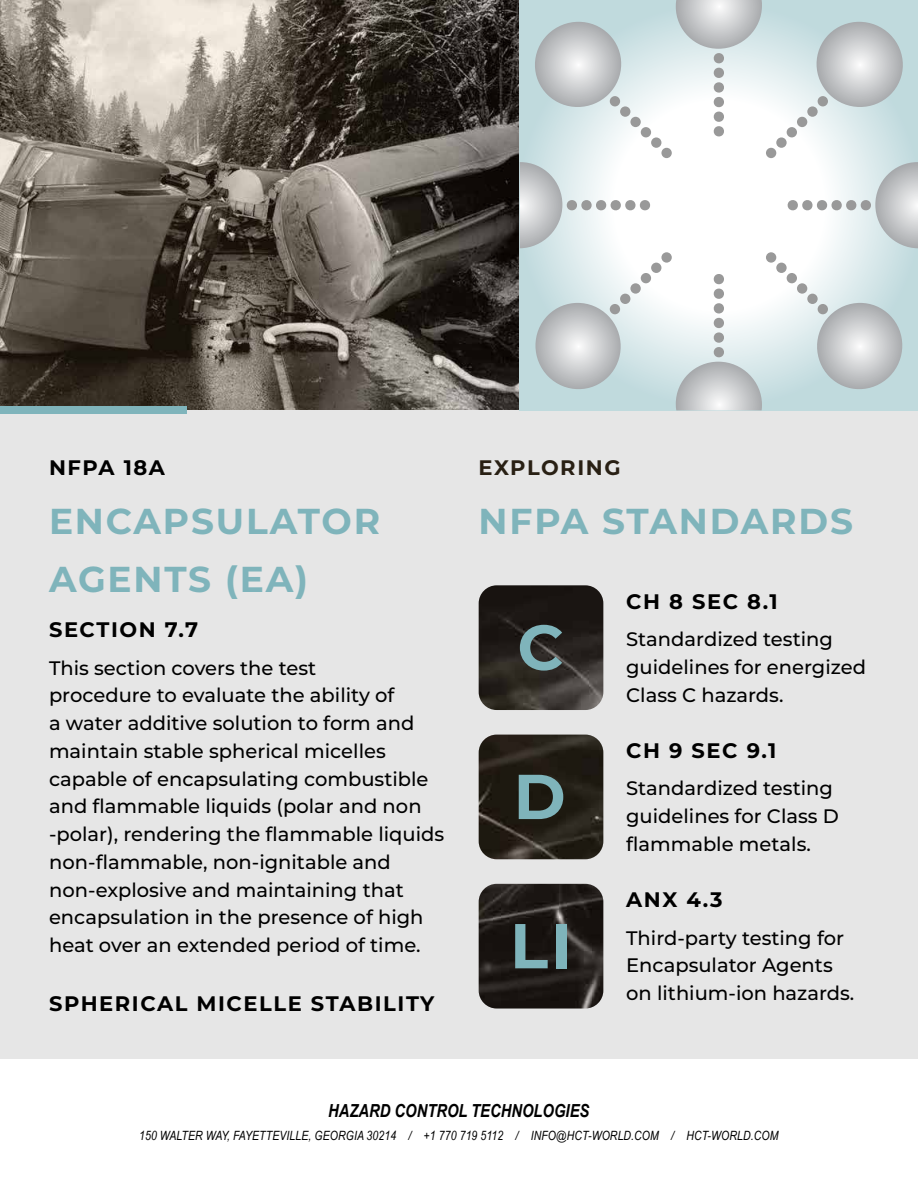
<style>
.page{position:relative;width:918px;height:1188px;background:#fff}
.page>*{position:absolute;margin:0;border:0;box-sizing:border-box;transform-origin:0 0}
.t1{font:700 36px/58.5px "Montserrat";letter-spacing:.05em;color:#7fb4bb}
.t2{font:700 21px "Montserrat";letter-spacing:.075em;color:#000}
.t3{font:700 21px "Montserrat";letter-spacing:.07em;color:#292014}
.t4{font:500 19.5px/27.8px "Montserrat";color:#000}
.t5{font:italic 700 18px "Arial Narrow";color:#000}
.t6{font:italic 12.75px "Arial Narrow";letter-spacing:.01em;color:#000}
</style>
<div class="page">
<img style="left:0;top:0;width:520px;height:410px">
<div style="left:0;top:410px;width:918px;height:649px;background:#e6e6e6"></div>
<div style="left:0;top:406px;width:187px;height:8px;background:#7fb4bb"></div>
<svg style="left:520px;top:0;width:398px;height:410px"></svg>
<svg style="left:787px;top:162px;width:131px;height:86px"></svg>
<svg style="left:520px;top:162px;width:131px;height:86px"></svg>
<svg style="left:676px;top:0;width:86px;height:137px"></svg>
<svg style="left:676px;top:273px;width:86px;height:137px"></svg>
<svg style="left:812px;top:22px;width:95px;height:89px;background:#c5cdcf"></svg>
<div style="left:818px;top:96px;width:10px;height:10px;background:#999;border-radius:50%"></div>
<div style="left:807px;top:106px;width:11px;height:11px;background:#999;border-radius:50%"></div>
<div style="left:797px;top:117px;width:10px;height:10px;background:#999;border-radius:50%"></div>
<div style="left:787px;top:127px;width:10px;height:10px;background:#999;border-radius:50%"></div>
<div style="left:776px;top:137px;width:11px;height:11px;background:#999;border-radius:50%"></div>
<div style="left:766px;top:148px;width:10px;height:10px;background:#999;border-radius:50%"></div>
<svg style="left:531px;top:303px;width:94px;height:90px;background:#c4cccf"></svg>
<div style="left:610px;top:304px;width:10px;height:10px;background:#999;border-radius:50%"></div>
<div style="left:620px;top:294px;width:10px;height:10px;background:#999;border-radius:50%"></div>
<div style="left:630px;top:283px;width:11px;height:11px;background:#999;border-radius:50%"></div>
<div style="left:641px;top:273px;width:10px;height:10px;background:#999;border-radius:50%"></div>
<div style="left:651px;top:263px;width:10px;height:10px;background:#999;border-radius:50%"></div>
<div style="left:661px;top:252px;width:11px;height:11px;background:#999;border-radius:50%"></div>
<svg style="left:531px;top:22px;width:95px;height:89px;background:#c5cdcf"></svg>
<div style="left:610px;top:96px;width:10px;height:10px;background:#999;border-radius:50%"></div>
<div style="left:620px;top:106px;width:10px;height:11px;background:#999;border-radius:50%"></div>
<div style="left:630px;top:117px;width:11px;height:10px;background:#999;border-radius:50%"></div>
<div style="left:641px;top:127px;width:10px;height:10px;background:#999;border-radius:50%"></div>
<div style="left:651px;top:137px;width:10px;height:11px;background:#999;border-radius:50%"></div>
<div style="left:661px;top:148px;width:11px;height:10px;background:#999;border-radius:50%"></div>
<svg style="left:813px;top:303px;width:94px;height:90px;background:#c4cccf"></svg>
<div style="left:818px;top:304px;width:10px;height:10px;background:#999;border-radius:50%"></div>
<div style="left:807px;top:294px;width:11px;height:10px;background:#999;border-radius:50%"></div>
<div style="left:797px;top:283px;width:10px;height:11px;background:#999;border-radius:50%"></div>
<div style="left:787px;top:273px;width:10px;height:10px;background:#999;border-radius:50%"></div>
<div style="left:776px;top:263px;width:11px;height:10px;background:#999;border-radius:50%"></div>
<div style="left:766px;top:252px;width:10px;height:11px;background:#999;border-radius:50%"></div>
<img style="left:479px;top:585px;width:124px;height:125px">
<svg style="left:520px;top:625px;width:42px;height:46px;background:#516667"></svg>
<img style="left:479px;top:735px;width:124px;height:124px">
<svg style="left:519px;top:775px;width:44px;height:44px;background:#577676"></svg>
<img style="left:479px;top:884px;width:124px;height:125px">
<svg style="left:515px;top:924px;width:33px;height:44px"></svg>
<div style="left:557px;top:924px;width:10px;height:44px;background:#7fb4bb"></div>
<p class="t2" style="left:49px;top:453px;width:117px">NFPA 18A</p>
<h1 class="t1" style="left:49px;top:490px;width:333px">ENCAPSULATOR<br>AGENTS (EA)</h1>
<p class="t2" style="left:49px;top:615px;width:151px">SECTION 7.7</p>
<p class="t4" style="left:49px;top:653px;width:397px">This section covers the test<br>procedure to evaluate the ability of<br>a water additive solution to form and maintain stable spherical micelles capable of encapsulating combustible and flammable liquids (polar and non -polar), rendering the flammable liquids non-flammable, non-ignitable and non-explosive and maintaining that encapsulation in the presence of high heat over an extended period of time.</p>
<p class="t2" style="left:49px;top:988px;width:387px">SPHERICAL MICELLE STABILITY</p>
<p class="t3" style="left:479px;top:453px;width:143px">EXPLORING</p>
<h1 class="t1" style="left:479px;top:490px;width:376px">NFPA STANDARDS</h1>
<p class="t2" style="left:626px;top:586px;width:153px">CH 8 SEC 8.1</p>
<p class="t4" style="left:626px;top:624px;width:241px">Standardized testing guidelines for energized<br>Class C hazards.</p>
<p class="t2" style="left:626px;top:735px;width:152px">CH 9 SEC 9.1</p>
<p class="t4" style="left:626px;top:774px;width:214px">Standardized testing guidelines for Class D flammable metals.</p>
<p class="t2" style="left:626px;top:885px;width:98px">ANX 4.3</p>
<p class="t4" style="left:626px;top:923px;width:230px">Third-party testing for<br>Encapsulator Agents on lithium-ion hazards.</p>
<p class="t5" style="left:328px;top:1097px;width:263px">HAZARD CONTROL TECHNOLOGIES</p>
<p class="t6" style="left:139px;top:1126px;width:641px">150 WALTER WAY, FAYETTEVILLE, GEORGIA 30214 / +1 770 719 5112 / INFO@HCT-WORLD.COM / HCT-WORLD.COM</p>
</div>
